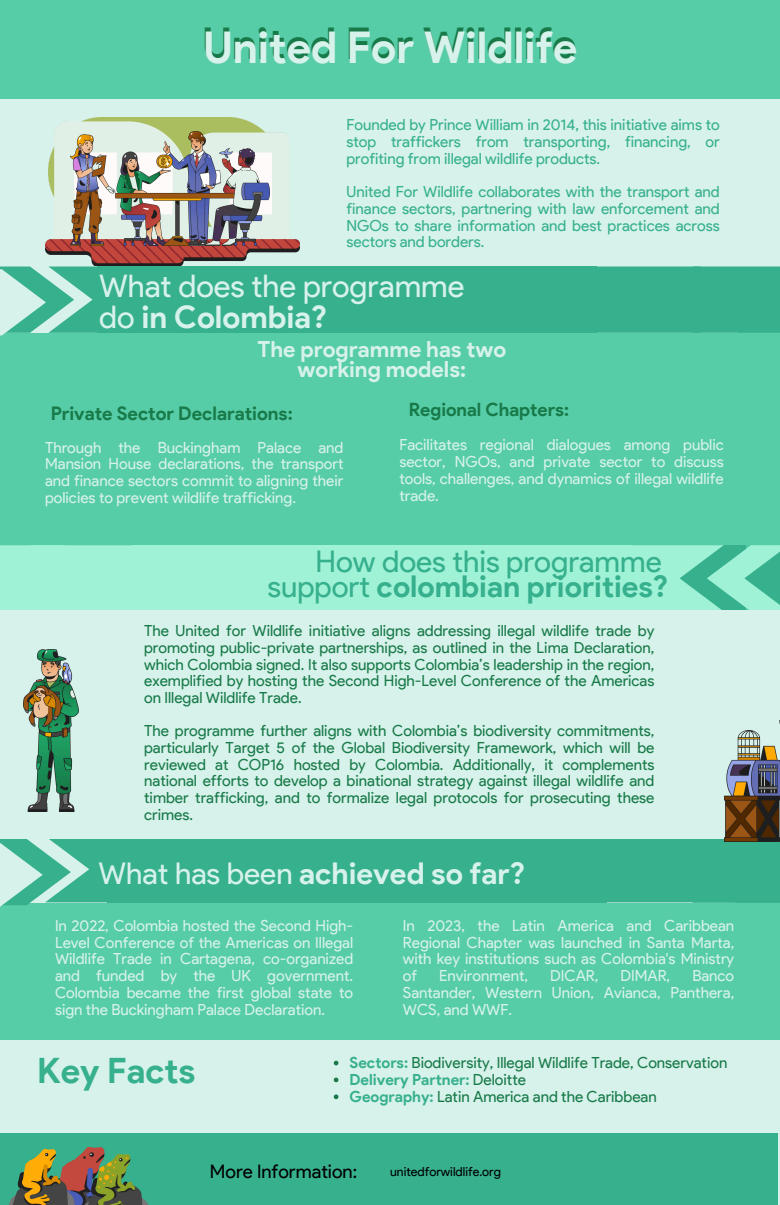
<style>
.page{position:relative;width:780px;height:1205px;background:#56cca7}
.page>*{position:absolute;margin:0;border:0;box-sizing:border-box;transform-origin:0 0}
.t1{font:700 43.75px "Product Sans";color:#d7f2eb}
.t2{font:700 35px "Product Sans";color:#36b08d}
.t3{font:31.12px/31px "Product Sans";color:#d7f2eb}
.t4{font:30px/24.4px "Product Sans";color:#36b08d;text-align:right}
.t5{font:700 30px "Product Sans";color:#d7f2eb}
.t6{font:700 22.25px/19.8px "Product Sans";color:#d7f2eb;text-align:center}
.t7{font:700 18.75px "Product Sans";color:#187a49}
.t8{font:18.75px "Product Sans";color:#000}
.t9{font:700 18.38px "Product Sans";color:#187a49}
.t10{font:15.38px/16.8px "Product Sans";color:#187a49;text-align:justify}
.t11{font:15.38px/16.9px "Product Sans";color:#d7f2eb;text-align:justify}
.t12{font:15.38px/16.9px "Product Sans";color:#36b08d;text-align:justify}
.t13{font:700 15.38px "Product Sans";color:#36b08d}
.t14{font:12.5px "Product Sans";color:#000}
.s1{font-weight:700}
.s2{font-weight:400}
.s3{font-weight:700;color:#36b08d}
.s4{font-weight:400;color:#187a49}
</style>
<div class="page">
<div style="left:0;top:99px;width:780px;height:167px;background:#d7f2eb"></div>
<img style="left:45px;top:118px;width:254px;height:148px">
<img style="left:71px;top:131px;width:199px;height:114px">
<svg style="left:74px;top:266px;width:23px;height:67px;background:#52bb9d"></svg>
<svg style="left:0;top:266px;width:74px;height:67px;background:#79cbb4"></svg>
<svg style="left:0;top:269px;width:46px;height:66px;background:#93d6c3"></svg>
<div style="left:97px;top:266px;width:499px;height:67px;background:#36b08d"></div>
<div style="left:596px;top:266px;width:184px;height:67px;background:#36b08d"></div>
<div style="left:0;top:1040px;width:780px;height:165px;background:#d7f2eb"></div>
<div style="left:0;top:1133px;width:778px;height:72px;background:#36b08d"></div>
<div style="left:108px;top:545px;width:24px;height:66px;background:#a0f2d6"></div>
<div style="left:0;top:545px;width:108px;height:66px;background:#a0f2d6"></div>
<svg style="left:724px;top:545px;width:20px;height:66px"></svg>
<svg style="left:632px;top:545px;width:92px;height:66px;background:#8ae4c6"></svg>
<div style="left:132px;top:545px;width:500px;height:66px;background:#a0f2d6"></div>
<svg style="left:744px;top:545px;width:36px;height:66px;background:#75d6b8"></svg>
<svg style="left:71px;top:839px;width:37px;height:63px;background:#47b797"></svg>
<svg style="left:0;top:839px;width:71px;height:64px;background:#7accb5"></svg>
<svg style="left:0;top:841px;width:43px;height:66px;background:#8cd3bf"></svg>
<div style="left:108px;top:837px;width:499px;height:65px;background:#36b08d"></div>
<div style="left:519px;top:839px;width:261px;height:64px;background:#36b08d"></div>
<img style="left:43px;top:1147px;width:62px;height:58px">
<img style="left:9px;top:1150px;width:65px;height:55px">
<img style="left:81px;top:1154px;width:68px;height:51px">
<div style="left:0;top:611px;width:780px;height:228px;background:#d7f2eb"></div>
<img style="left:24px;top:650px;width:54px;height:162px">
<img style="left:725px;top:721px;width:55px;height:121px">
<svg style="left:334px;top:1060px;width:4px;height:5px"></svg>
<svg style="left:334px;top:1077px;width:4px;height:5px"></svg>
<svg style="left:334px;top:1094px;width:4px;height:5px"></svg>
<p class="t1" style="left:203px;top:21px;width:376px">United For Wildlife</p>
<h5 class="t12" style="left:347px;top:116px;width:375px">Founded by Prince William in 2014, this initiative aims to stop traffickers from transporting, financing, or profiting from illegal wildlife products.</h5>
<h5 class="t12" style="left:347px;top:183px;width:375px">United For Wildlife collaborates with the transport and finance sectors, partnering with law enforcement and NGOs to share information and best practices across sectors and borders.</h5>
<h1 class="t3" style="left:99px;top:270px;width:367px">What does the programme do <span class="s1">in Colombia?</span></h1>
<p class="t6" style="left:258px;top:340px;width:250px">The programme has two working models:</p>
<p class="t7" style="left:51px;top:402px;width:244px">Private Sector Declarations:</p>
<h3 class="t9" style="left:409px;top:398px;width:162px">Regional Chapters:</h3>
<p class="t11" style="left:45px;top:439px;width:300px">Through the Buckingham Palace and Mansion House declarations, the transport and finance sectors commit to aligning their policies to prevent wildlife trafficking.</p>
<p class="t11" style="left:399px;top:436px;width:326px">Facilitates regional dialogues among public sector, NGOs, and private sector to discuss tools, challenges, and dynamics of illegal wildlife trade.</p>
<p class="t4" style="left:268px;top:549px;width:402px">How does this programme support <span class="s1">colombian priorities?</span></p>
<h2 class="t10" style="left:144px;top:622px;width:512px">The United for Wildlife initiative aligns addressing illegal wildlife trade by promoting public-private partnerships, as outlined in the Lima Declaration, which Colombia signed. It also supports Colombia’s leadership in the region, exemplified by hosting the Second High-Level Conference of the Americas on Illegal Wildlife Trade.</h2>
<p class="t10" style="left:144px;top:722px;width:512px">The programme further aligns with Colombia’s biodiversity commitments, particularly Target 5 of the Global Biodiversity Framework, which will be reviewed at COP16 hosted by Colombia. Additionally, it complements national efforts to develop a binational strategy against illegal wildlife and timber trafficking, and to formalize legal protocols for prosecuting these crimes.</p>
<p class="t5" style="left:99px;top:855px;width:428px"><span class="s2">What has been</span> achieved so far?</p>
<p class="t11" style="left:55px;top:917px;width:300px">In 2022, Colombia hosted the Second High-Level Conference of the Americas on Illegal Wildlife Trade in Cartagena, co-organized and funded by the UK government.<br>Colombia became the first global state to sign the Buckingham Palace Declaration.</p>
<p class="t11" style="left:403px;top:917px;width:333px">In 2023, the Latin America and Caribbean Regional Chapter was launched in Santa Marta, with key institutions such as Colombia's Ministry of</p>
<p class="t11" style="left:439px;top:967px;width:90px">Environment,</p>
<p class="t11" style="left:550px;top:967px;width:50px">DICAR,</p>
<p class="t11" style="left:621px;top:967px;width:51px">DIMAR,</p>
<p class="t11" style="left:403px;top:967px;width:333px;text-indent:289px">Banco Santander, Western Union, Avianca, Panthera, WCS, and WWF.</p>
<p class="t2" style="left:37px;top:1050px;width:160px">Key Facts</p>
<p class="t10" style="left:350px;top:1054px;width:379px"><span class="s3">Sectors:</span> Biodiversity, Illegal Wildlife Trade, Conservation</p>
<h3 class="t13" style="left:350px;top:1070px;width:178px">Delivery Partner: <span class="s4">Deloitte</span></h3>
<h4 class="t10" style="left:350px;top:1088px;width:309px"><span class="s3">Geography:</span> Latin America and the Caribbean</h4>
<p class="t8" style="left:210px;top:1160px;width:149px">More Information:</p>
<h3 class="t14" style="left:390px;top:1164px;width:112px">unitedforwildlife.org</h3>
</div>
